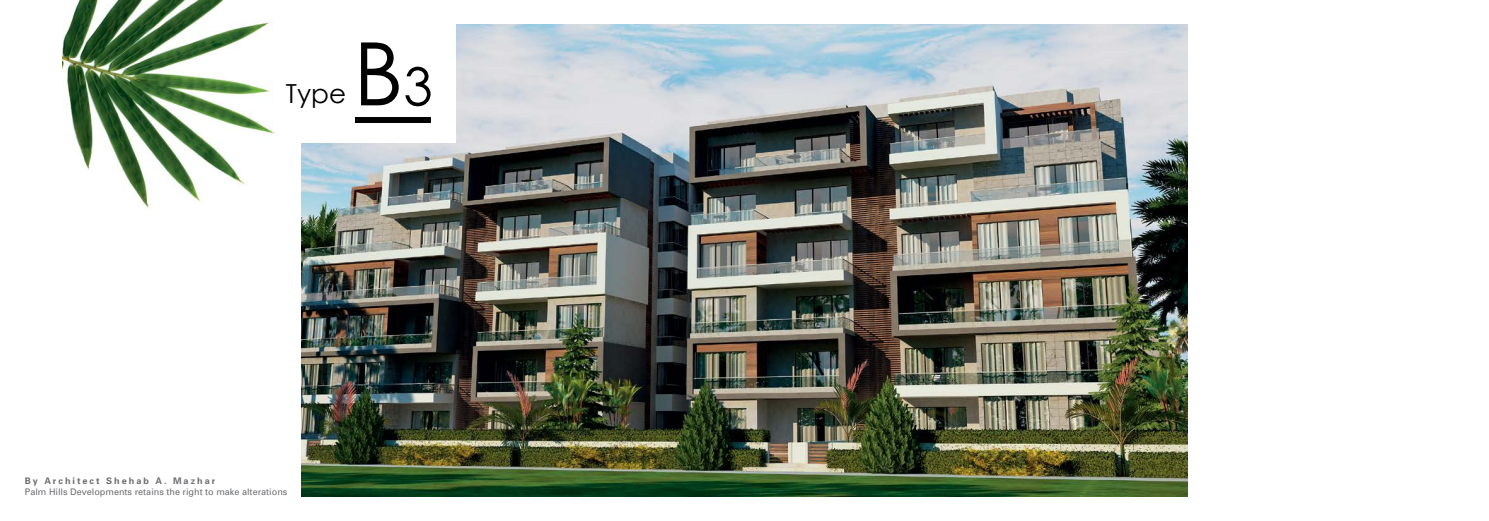
<style>
.page{position:relative;width:1489px;height:521px;background:#fff}
.page>*{position:absolute;margin:0;border:0;box-sizing:border-box;transform-origin:0 0}
.t1{font:87.5px "Century Gothic";color:#000}
.t2{font:26.25px "Century Gothic";color:#000}
.t3{font:9.1px "Univers";color:#6d6e71}
.t4{font:700 9.1px "Univers";letter-spacing:.22em;color:#6d6e71}
.s1{font-size:52.5px}
</style>
<div class="page">
<img style="left:301px;top:25px;width:886px;height:471px">
<div style="left:62px;top:0;width:394px;height:143px;background:#fff"></div>
<img style="left:62px;top:0;width:213px;height:211px">
<div style="left:355px;top:118px;width:76px;height:5px;background:#000"></div>
<h2 class="t2" style="left:286px;top:76px;width:62px">Type</h2>
<h1 class="t1" style="left:353px;top:17px;width:81px">B<span class="s1">3</span></h1>
<p class="t4" style="left:25px;top:475px;width:192px">By Architect Shehab A. Mazhar</p>
<p class="t3" style="left:25px;top:486px;width:264px">Palm Hills Developments retains the right to make alterations</p>
</div>
